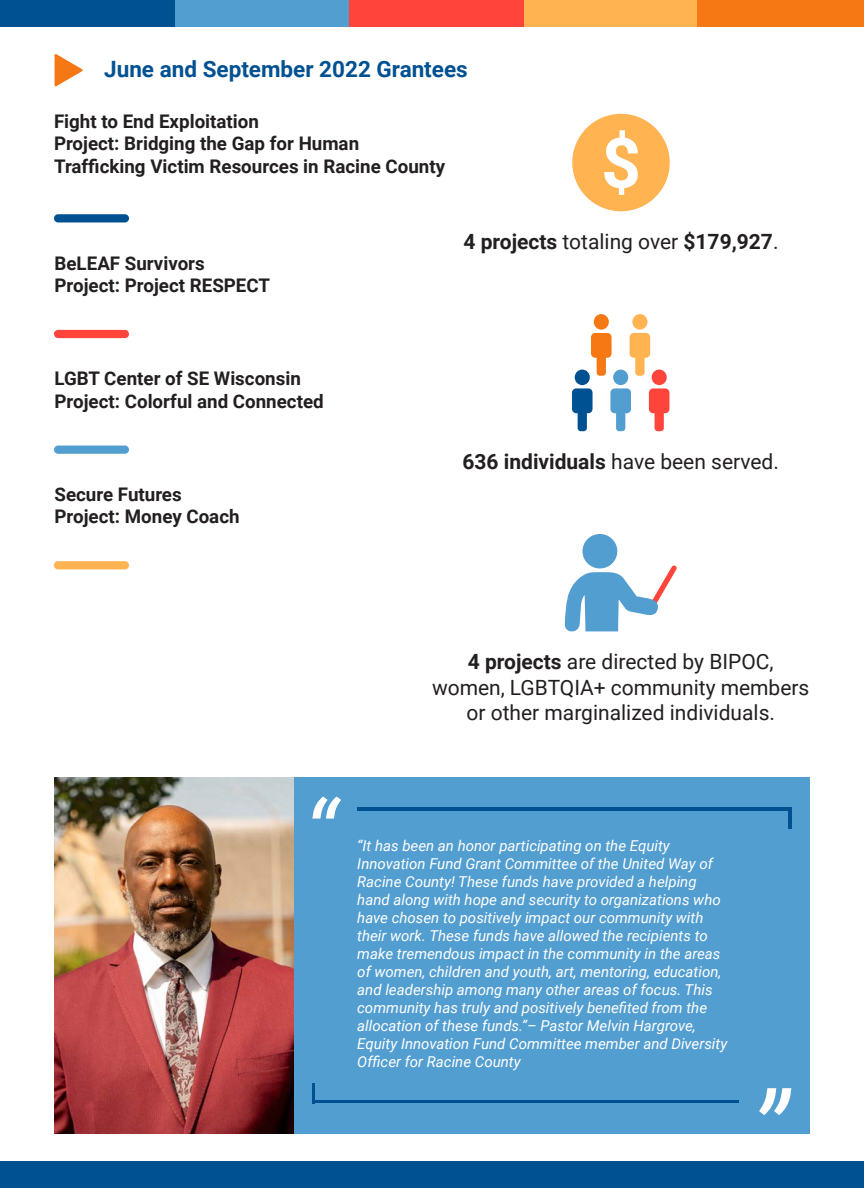
<style>
.page{position:relative;width:864px;height:1188px;background:#fff}
.page>*{position:absolute;margin:0;border:0;box-sizing:border-box;transform-origin:0 0}
.t1{font:700 22.5px "Roboto";color:#005191}
.t2{font:21px/25.2px "Roboto";color:#231f20;text-align:center}
.t3{font:700 21px "Roboto";color:#231f20}
.t4{font:700 18.75px/22.5px "Roboto";color:#231f20}
.t5{font:italic 15px/18px "Roboto";color:#fff}
.s1{font-weight:400}
.s2{font-weight:700}
</style>
<div class="page">
<div style="left:294px;top:778px;width:516px;height:356px;background:#539ed0"></div>
<svg style="left:572px;top:114px;width:98px;height:97px"></svg>
<div style="left:613px;top:370px;width:15px;height:15px;background:#539ed0;border-radius:50%"></div>
<svg style="left:610px;top:388px;width:21px;height:43px"></svg>
<div style="left:575px;top:370px;width:15px;height:15px;background:#005191;border-radius:50%"></div>
<svg style="left:572px;top:388px;width:21px;height:43px"></svg>
<div style="left:652px;top:370px;width:15px;height:15px;background:#ff443b;border-radius:50%"></div>
<svg style="left:649px;top:388px;width:20px;height:43px"></svg>
<div style="left:632px;top:314px;width:15px;height:16px;background:#ffb351;border-radius:50%"></div>
<svg style="left:630px;top:333px;width:20px;height:43px"></svg>
<div style="left:594px;top:314px;width:15px;height:16px;background:#f57814;border-radius:50%"></div>
<svg style="left:591px;top:333px;width:21px;height:43px"></svg>
<div style="left:583px;top:534px;width:34px;height:34px;background:#539ed0;border-radius:50%"></div>
<svg style="left:565px;top:565px;width:112px;height:67px"></svg>
<svg style="left:55px;top:54px;width:28px;height:33px"></svg>
<img style="left:55px;top:778px;width:239px;height:356px">
<svg style="left:312px;top:796px;width:29px;height:23px"></svg>
<hr style="left:357px;top:807px;width:434px;height:3px;background:#005191">
<hr style="left:788px;top:807px;width:3px;height:21px;background:#005191">
<hr style="left:312px;top:1083px;width:3px;height:20px;background:#005191">
<svg style="left:759px;top:1088px;width:32px;height:27px"></svg>
<hr style="left:312px;top:1100px;width:427px;height:3px;background:#005191">
<div style="left:54px;top:214px;width:75px;height:8px;background:#005191;border-radius:4px"></div>
<div style="left:54px;top:330px;width:75px;height:8px;background:#ff443b;border-radius:4px"></div>
<div style="left:54px;top:446px;width:75px;height:8px;background:#539ed0;border-radius:4px"></div>
<div style="left:54px;top:561px;width:75px;height:8px;background:#ffb351;border-radius:4px"></div>
<div style="left:0;top:0;width:175px;height:27px;background:#005191"></div>
<div style="left:175px;top:0;width:174px;height:27px;background:#539ed0"></div>
<div style="left:349px;top:0;width:175px;height:27px;background:#ff443b"></div>
<div style="left:524px;top:0;width:175px;height:27px;background:#ffb351"></div>
<div style="left:697px;top:0;width:167px;height:27px;background:#f57814"></div>
<div style="left:0;top:1161px;width:864px;height:27px;background:#005191"></div>
<p class="t1" style="left:104px;top:53px;width:365px">June and September 2022 Grantees</p>
<p class="t4" style="left:54px;top:109px;width:207px">Fight to End Exploitation</p>
<p class="t4" style="left:54px;top:132px;width:393px">Project: Bridging the Gap for Human<br>Trafficking Victim Resources in Racine County</p>
<p class="t4" style="left:55px;top:251px;width:152px">BeLEAF Survivors</p>
<p class="t4" style="left:55px;top:273px;width:217px">Project: Project RESPECT</p>
<p class="t3" style="left:463px;top:226px;width:317px">4 projects <span class="s1">totaling over</span> $179,927<span class="s1">.</span></p>
<p class="t4" style="left:55px;top:367px;width:248px">LGBT Center of SE Wisconsin</p>
<p class="t4" style="left:55px;top:389px;width:271px">Project: Colorful and Connected</p>
<p class="t4" style="left:55px;top:482px;width:129px">Secure Futures</p>
<p class="t4" style="left:55px;top:505px;width:187px">Project: Money Coach</p>
<p class="t2" style="left:462px;top:448px;width:318px"><span class="s2">636 individuals</span> have been served.</p>
<p class="t2" style="left:432px;top:649px;width:379px"><span class="s2">4 projects</span> are directed by BIPOC, women, LGBTQIA+ community members or other marginalized individuals.</p>
<p class="t5" style="left:357px;top:836px;width:372px">“It has been an honor participating on the Equity Innovation Fund Grant Committee of the United Way of Racine County! These funds have provided a helping hand along with hope and security to organizations who have chosen to positively impact our community with their work. These funds have allowed the recipients to make tremendous impact in the community in the areas of women, children and youth, art, mentoring, education, and leadership among many other areas of focus. This community has truly and positively benefited from the allocation of these funds.”– Pastor Melvin Hargrove, Equity Innovation Fund Committee member and Diversity Officer for Racine County</p>
</div>
